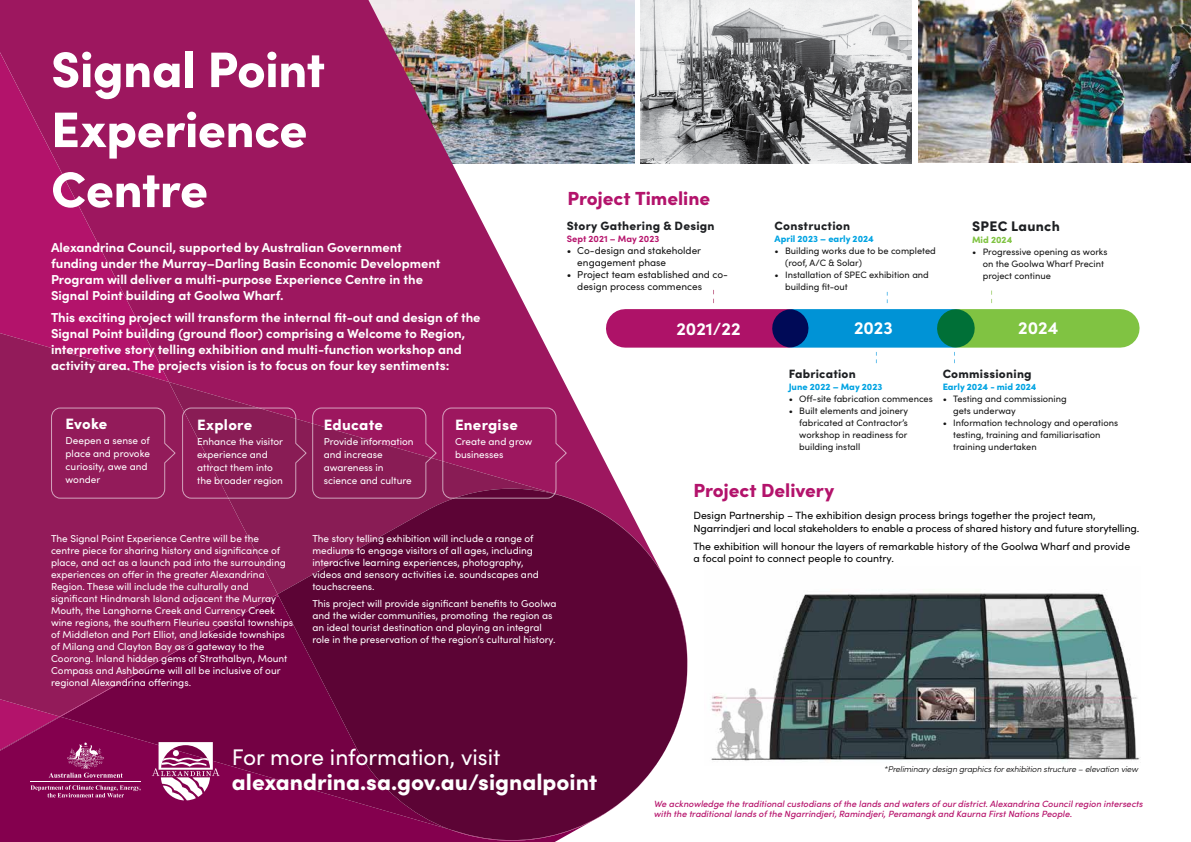
<style>
.page{position:relative;width:1191px;height:842px;background:#fff}
.page>*{position:absolute;margin:0;border:0;box-sizing:border-box;transform-origin:0 0}
.t1{font:900 50px/60px "Sofia Pro";letter-spacing:-.01em;color:#fff}
.t2{font:900 22.6px "Sofia Pro";color:#fff}
.t3{font:22.6px "Sofia Pro";color:#fff}
.t4{font:900 19px "Sofia Pro";letter-spacing:-.005em;color:#b3136b}
.t5{font:700 17.7px "Sofia Pro";color:#fff}
.t6{font:900 15px "Sofia Pro";letter-spacing:.02em;color:#fff}
.t7{font:900 13.9px "Sofia Pro";letter-spacing:.02em;color:#1e2023}
.t8{font:700 13px/16px "Sofia Pro";color:#fff}
.t9{font:900 12.1px "Sofia Pro";letter-spacing:.02em;color:#1e2023}
.t10{font:10.5px/12.6px "Sofia Pro";color:#000}
.t11{font:10px/12px "Sofia Pro";color:#fff}
.t12{font:10px/12.1px "Sofia Pro";color:#141414}
.t13{font:9.3px/12.1px "Sofia Pro";color:#141414}
.t14{font:900 9.3px "Sofia Pro";color:#00a3e2}
.t15{font:700 9.3px "Sofia Pro";color:#b6146c}
.t16{font:900 9.3px "Sofia Pro";color:#80c342}
.t17{font:italic 500 9px/10.8px "Sofia Pro";color:#b6146c}
.t18{font:italic 300 8.4px "Sofia Pro";letter-spacing:-.01em;color:#000}
</style>
<div class="page">
<img style="left:662px;top:0;width:249px;height:164px">
<img style="left:918px;top:0;width:273px;height:163px">
<img style="left:0;top:0;width:662px;height:382px">
<svg style="left:0;top:163px;width:278px;height:219px;background:#a31662"></svg>
<img style="left:711px;top:593px;width:429px;height:168px">
<div style="left:625px;top:309px;width:164px;height:39px;background:#ae1268"></div>
<div style="left:956px;top:309px;width:164px;height:39px;background:#80c342"></div>
<svg style="left:791px;top:309px;width:164px;height:39px;background:#0386bf"></svg>
<svg style="left:0;top:382px;width:688px;height:460px;background:#852057"></svg>
<h1 class="t1" style="left:51px;top:35px;width:275px">Signal Point<br>Experience<br>Centre</h1>
<h3 class="t8" style="left:51px;top:238px;width:391px">Alexandrina Council, supported by Australian Government funding under the Murray–Darling Basin Economic Development Program will deliver a multi-purpose Experience Centre in the Signal Point building at Goolwa Wharf.</h3>
<p class="t8" style="left:51px;top:308px;width:431px">This exciting project will transform the internal fit-out and design of the Signal Point building (ground floor) comprising a Welcome to Region, interpretive story telling exhibition and multi-function workshop and activity area. The projects vision is to focus on four key sentiments:</p>
<h3 class="t6" style="left:66px;top:411px;width:43px">Evoke</h3>
<p class="t11" style="left:66px;top:434px;width:86px;line-height:13px">Deepen a sense of place and provoke curiosity, awe and wonder</p>
<h3 class="t6" style="left:197px;top:412px;width:57px">Explore</h3>
<p class="t11" style="left:197px;top:435px;width:87px;line-height:13px">Enhance the visitor experience and attract them into the broader region</p>
<h3 class="t6" style="left:324px;top:412px;width:61px">Educate</h3>
<p class="t11" style="left:324px;top:435px;width:91px;line-height:13px">Provide information and increase awareness in science and culture</p>
<h3 class="t6" style="left:455px;top:412px;width:64px">Energise</h3>
<p class="t11" style="left:455px;top:435px;width:79px;line-height:13px">Create and grow businesses</p>
<p class="t11" style="left:51px;top:531px;width:243px">The Signal Point Experience Centre will be the<br>centre piece for sharing history and significance of place, and act as a launch pad into the surrounding experiences on offer in the greater Alexandrina Region. These will include the culturally and significant Hindmarsh Island adjacent the Murray Mouth, the Langhorne Creek and Currency Creek wine regions, the southern Fleurieu coastal townships of Middleton and Port Elliot, and lakeside townships of Milang and Clayton Bay as a gateway to the Coorong. Inland hidden gems of Strathalbyn, Mount Compass and Ashbourne will all be inclusive of our regional Alexandrina offerings.</p>
<p class="t11" style="left:312px;top:531px;width:228px">The story telling exhibition will include a range of mediums to engage visitors of all ages, including interactive learning experiences, photography, videos and sensory activities i.e. soundscapes and touchscreens.</p>
<p class="t11" style="left:312px;top:597px;width:246px">This project will provide significant benefits to Goolwa and the wider communities, promoting the region as an ideal tourist destination and playing an integral role in the preservation of the region’s cultural history.</p>
<h3 class="t4" style="left:567px;top:183px;width:144px">Project Timeline</h3>
<p class="t9" style="left:567px;top:216px;width:149px">Story Gathering &amp; Design</p>
<p class="t15" style="left:567px;top:231px;width:94px">Sept 2021 – May 2023</p>
<p class="t12" style="left:577px;top:244px;width:125px;text-indent:-11px">• Co-design and stakeholder engagement phase</p>
<p class="t12" style="left:577px;top:268px;width:152px;text-indent:-11px">• Project team established and co&shy;design process commences</p>
<p class="t9" style="left:774px;top:216px;width:77px">Construction</p>
<p class="t14" style="left:774px;top:231px;width:101px">April 2023 – early 2024</p>
<p class="t13" style="left:785px;top:244px;width:152px;text-indent:-11px">• Building works due to be completed (roof, A/C &amp; Solar)</p>
<p class="t13" style="left:785px;top:268px;width:145px;text-indent:-11px">• Installation of SPEC exhibition and building fit-out</p>
<h3 class="t7" style="left:972px;top:215px;width:89px">SPEC Launch</h3>
<p class="t16" style="left:972px;top:232px;width:42px">Mid 2024</p>
<p class="t13" style="left:982px;top:245px;width:126px;text-indent:-11px">• Progressive opening as works on the Goolwa Wharf Precint project continue</p>
<h3 class="t5" style="left:676px;top:315px;width:66px">2021/22</h3>
<h3 class="t5" style="left:854px;top:315px;width:40px">2023</h3>
<h3 class="t5" style="left:1018px;top:314px;width:42px">2024</h3>
<p class="t9" style="left:788px;top:364px;width:69px">Fabrication</p>
<p class="t14" style="left:788px;top:379px;width:95px">June 2022 – May 2023</p>
<p class="t13" style="left:788px;top:392px;width:146px">• Off-site fabrication commences</p>
<p class="t13" style="left:799px;top:404px;width:110px;text-align:justify;text-indent:-11px">• Built elements and joinery fabricated at Contractor’s workshop in readiness for building install</p>
<p class="t9" style="left:942px;top:364px;width:91px">Commissioning</p>
<p class="t14" style="left:942px;top:379px;width:95px">Early 2024 - mid 2024</p>
<p class="t13" style="left:953px;top:392px;width:115px;text-indent:-11px">• Testing and commissioning gets underway</p>
<p class="t13" style="left:953px;top:416px;width:166px;text-indent:-11px">• Information technology and operations testing, training and familiarisation training undertaken</p>
<h3 class="t4" style="left:693px;top:475px;width:142px">Project Delivery</h3>
<p class="t10" style="left:693px;top:508px;width:447px">Design Partnership – The exhibition design process brings together the project team,<br>Ngarrindjeri and local stakeholders to enable a process of shared history and future storytelling.</p>
<p class="t10" style="left:693px;top:539px;width:438px">The exhibition will honour the layers of remarkable history of the Goolwa Wharf and provide a focal point to connect people to country.</p>
<h2 class="t3" style="left:232px;top:740px;width:270px">For more information, visit</h2>
<h2 class="t2" style="left:232px;top:764px;width:367px">alexandrina.sa.gov.au/signalpoint</h2>
<p class="t18" style="left:884px;top:762px;width:256px">*Preliminary design graphics for exhibition structure – elevation view</p>
<p class="t17" style="left:654px;top:797px;width:490px">We acknowledge the traditional custodians of the lands and waters of our district. Alexandrina Council region intersects with the traditional lands of the Ngarrindjeri, Ramindjeri, Peramangk and Kaurna First Nations People.</p>
</div>
